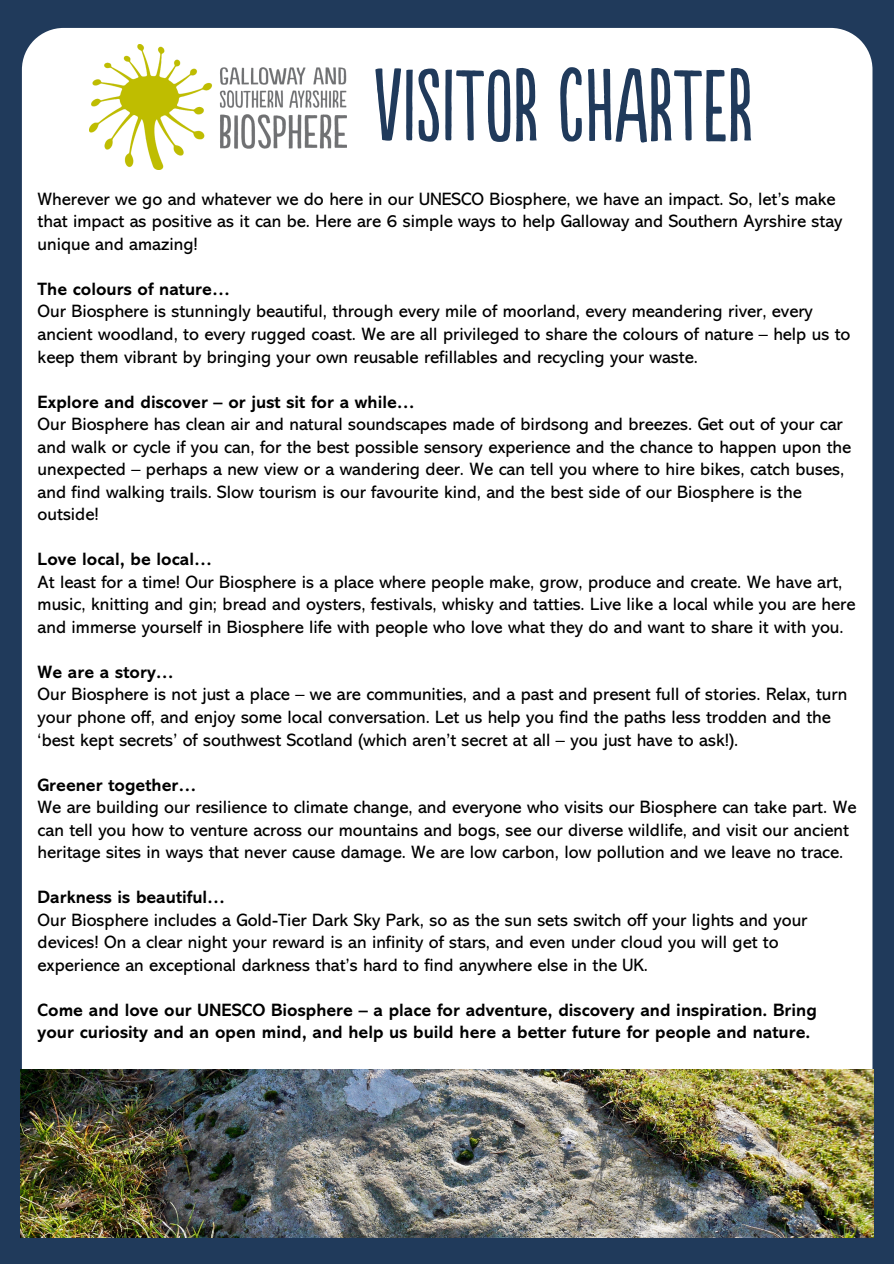
<style>
.page{position:relative;width:894px;height:1264px;background:#fff}
.page>*{position:absolute;margin:0;border:0;box-sizing:border-box;transform-origin:0 0}
.t1{font:96.15px "Populaire";color:#203a5b}
.t2{font:18px/22.5px "Abadi MT Std";color:#000}
.t3{font:700 18px/22.5px "Abadi MT Std";color:#000}
</style>
<div class="page">
<div style="left:0;top:0;width:893px;height:1263px;background:#203a5b"></div>
<div style="left:22px;top:28px;width:850px;height:1041px;background:#fff"></div>
<img style="left:20px;top:1069px;width:853px;height:167px">
<img style="left:89px;top:44px;width:257px;height:125px">
<h1 class="t1" style="left:373px;top:55px;width:376px">VISITOR CHARTER</h1>
<p class="t2" style="left:38px;top:189px;width:806px">Wherever we go and whatever we do here in our UNESCO Biosphere, we have an impact. So, let’s make that impact as positive as it can be. Here are 6 simple ways to help Galloway and Southern Ayrshire stay unique and amazing!</p>
<p class="t3" style="left:38px;top:279px;width:194px">The colours of nature…</p>
<p class="t2" style="left:38px;top:302px;width:814px">Our Biosphere is stunningly beautiful, through every mile of moorland, every meandering river, every ancient woodland, to every rugged coast. We are all privileged to share the colours of nature – help us to keep them vibrant by bringing your own reusable refillables and recycling your waste.</p>
<p class="t3" style="left:38px;top:392px;width:378px">Explore and discover – or just sit for a while…</p>
<p class="t2" style="left:38px;top:414px;width:814px">Our Biosphere has clean air and natural soundscapes made of birdsong and breezes. Get out of your car and walk or cycle if you can, for the best possible sensory experience and the chance to happen upon the unexpected – perhaps a new view or a wandering deer. We can tell you where to hire bikes, catch buses, and find walking trails. Slow tourism is our favourite kind, and the best side of our Biosphere is the outside!</p>
<p class="t3" style="left:38px;top:550px;width:176px">Love local, be local…</p>
<p class="t2" style="left:38px;top:572px;width:819px">At least for a time! Our Biosphere is a place where people make, grow, produce and create. We have art, music, knitting and gin; bread and oysters, festivals, whisky and tatties. Live like a local while you are here and immerse yourself in Biosphere life with people who love what they do and want to share it with you.</p>
<p class="t3" style="left:38px;top:662px;width:138px">We are a story…</p>
<p class="t2" style="left:38px;top:685px;width:811px">Our Biosphere is not just a place – we are communities, and a past and present full of stories. Relax, turn your phone off, and enjoy some local conversation. Let us help you find the paths less trodden and the ‘best kept secrets’ of southwest Scotland (which aren’t secret at all – you just have to ask!).</p>
<p class="t3" style="left:38px;top:775px;width:160px">Greener together…</p>
<p class="t2" style="left:38px;top:797px;width:820px">We are building our resilience to climate change, and everyone who visits our Biosphere can take part. We can tell you how to venture across our mountains and bogs, see our diverse wildlife, and visit our ancient heritage sites in ways that never cause damage. We are low carbon, low pollution and we leave no trace.</p>
<p class="t3" style="left:38px;top:887px;width:189px">Darkness is beautiful…</p>
<p class="t2" style="left:38px;top:910px;width:771px">Our Biosphere includes a Gold-Tier Dark Sky Park, so as the sun sets switch off your lights and your devices! On a clear night your reward is an infinity of stars, and even under cloud you will get to experience an exceptional darkness that’s hard to find anywhere else in the UK.</p>
<p class="t3" style="left:38px;top:1000px;width:780px">Come and love our UNESCO Biosphere – a place for adventure, discovery and inspiration. Bring your curiosity and an open mind, and help us build here a better future for people and nature.</p>
</div>
